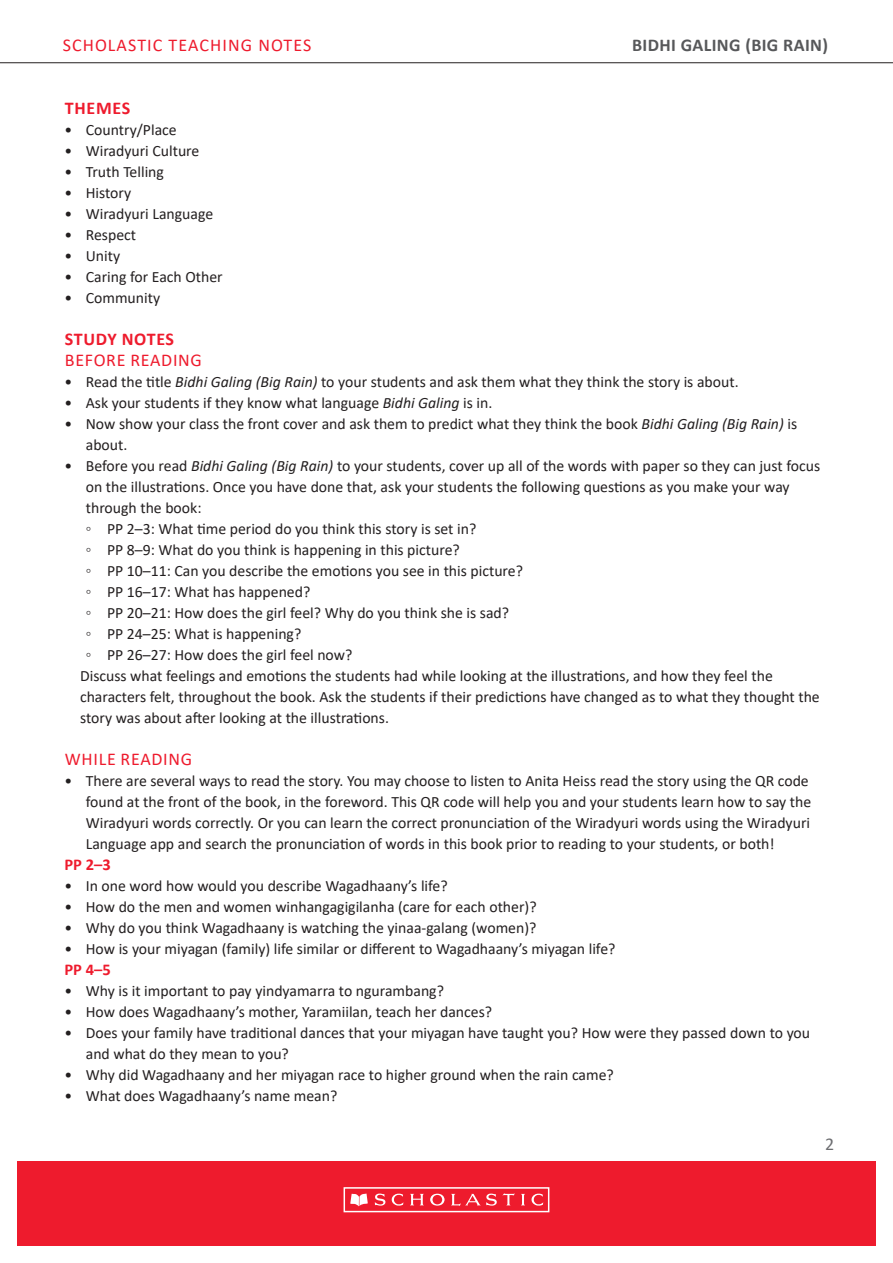
<style>
.page{position:relative;width:893px;height:1263px;background:#fff}
.page>*{position:absolute;margin:0;border:0;box-sizing:border-box;transform-origin:0 0}
.SUB_HEAD_2{font:18px "Calibri";letter-spacing:.04em;color:#ee1b2d}
.SUB_HEAD_2-2{font:18px "Calibri";letter-spacing:.06em;color:#ee1b2d}
.t1{font:700 18px "Calibri";letter-spacing:.02em;color:#57585a}
.SUB_HEAD_1{font:700 18px "Calibri";letter-spacing:.035em;color:#ee1b2d}
.Body_Copy__no_space{font:700 18px "Calibri";letter-spacing:.04em;color:#ee1b2d}
.t2{font:18px "Calibri";color:#6c6d70}
.SUB_HEAD_3{font:700 16.5px "Calibri";color:#ee1b2d}
.Bullet_points_copy_2{font:15.75px/21px "Calibri";color:#231f20}
.s1{font-style:italic}
</style>
<div class="page">
<div style="left:17px;top:1161px;width:859px;height:85px;background:#ee1b2d"></div>
<div style="left:344px;top:1187px;width:205px;height:25px;border:2px solid #fff"></div>
<svg style="left:350px;top:1193px;width:18px;height:13px"></svg>
<svg style="left:375px;top:1193px;width:28px;height:13px"></svg>
<svg style="left:410px;top:1194px;width:14px;height:11px"></svg>
<svg style="left:521px;top:1194px;width:4px;height:11px"></svg>
<svg style="left:531px;top:1193px;width:12px;height:13px"></svg>
<svg style="left:430px;top:1194px;width:15px;height:11px"></svg>
<svg style="left:451px;top:1193px;width:64px;height:13px"></svg>
<hr style="left:0;top:62px;width:893px;height:1px;background:#231f20">
<p class="SUB_HEAD_2-2" style="left:63px;top:32px;width:250px">SCHOLASTIC TEACHING NOTES</p>
<p class="t1" style="left:632px;top:32px;width:197px">BIDHI GALING (BIG RAIN)</p>
<p class="Body_Copy__no_space" style="left:65px;top:95px;width:67px">THEMES</p>
<p class="Bullet_points_copy_2" style="left:65px;top:118px;width:114px">• Country/Place</p>
<p class="Bullet_points_copy_2" style="left:65px;top:139px;width:136px">• Wiradyuri Culture</p>
<p class="Bullet_points_copy_2" style="left:65px;top:160px;width:101px">• Truth Telling</p>
<p class="Bullet_points_copy_2" style="left:65px;top:181px;width:68px">• History</p>
<p class="Bullet_points_copy_2" style="left:65px;top:202px;width:150px">• Wiradyuri Language</p>
<p class="Bullet_points_copy_2" style="left:65px;top:223px;width:73px">• Respect</p>
<p class="Bullet_points_copy_2" style="left:65px;top:244px;width:57px">• Unity</p>
<p class="Bullet_points_copy_2" style="left:65px;top:265px;width:160px">• Caring for Each Other</p>
<p class="Bullet_points_copy_2" style="left:65px;top:286px;width:97px">• Community</p>
<p class="SUB_HEAD_1" style="left:65px;top:326px;width:111px">STUDY NOTES</p>
<p class="SUB_HEAD_2" style="left:65px;top:347px;width:139px">BEFORE READING</p>
<p class="Bullet_points_copy_2" style="left:65px;top:370px;width:676px">• Read the title <span class="s1">Bidhi Galing (Big Rain)</span> to your students and ask them what they think the story is about.</p>
<p class="Bullet_points_copy_2" style="left:65px;top:391px;width:429px">• Ask your students if they know what language <span class="s1">Bidhi Galing</span> is in.</p>
<p class="Bullet_points_copy_2" style="left:86px;top:412px;width:713px;text-indent:-21px">• Now show your class the front cover and ask them to predict what they think the book <span class="s1">Bidhi Galing (Big Rain)</span> is about.</p>
<p class="Bullet_points_copy_2" style="left:86px;top:454px;width:736px;text-indent:-21px">• Before you read <span class="s1">Bidhi Galing (Big Rain)</span> to your students, cover up all of the words with paper so they can just focus on the illustrations. Once you have done that, ask your students the following questions as you make your way through the book:</p>
<p class="Bullet_points_copy_2" style="left:86px;top:517px;width:392px">◦ PP 2–3: What time period do you think this story is set in?</p>
<p class="Bullet_points_copy_2" style="left:86px;top:538px;width:376px">◦ PP 8–9: What do you think is happening in this picture?</p>
<p class="Bullet_points_copy_2" style="left:86px;top:559px;width:439px">◦ PP 10–11: Can you describe the emotions you see in this picture?</p>
<p class="Bullet_points_copy_2" style="left:86px;top:580px;width:226px">◦ PP 16–17: What has happened?</p>
<p class="Bullet_points_copy_2" style="left:86px;top:601px;width:425px">◦ PP 20–21: How does the girl feel? Why do you think she is sad?</p>
<p class="Bullet_points_copy_2" style="left:86px;top:622px;width:217px">◦ PP 24–25: What is happening?</p>
<p class="Bullet_points_copy_2" style="left:86px;top:643px;width:268px">◦ PP 26–27: How does the girl feel now?</p>
<p class="Bullet_points_copy_2" style="left:80px;top:664px;width:741px">Discuss what feelings and emotions the students had while looking at the illustrations, and how they feel the characters felt, throughout the book. Ask the students if their predictions have changed as to what they thought the story was about after looking at the illustrations.</p>
<p class="SUB_HEAD_2" style="left:65px;top:746px;width:129px">WHILE READING</p>
<p class="Bullet_points_copy_2" style="left:86px;top:769px;width:727px;text-indent:-21px">• There are several ways to read the story. You may choose to listen to Anita Heiss read the story using the QR code found at the front of the book, in the foreword. This QR code will help you and your students learn how to say the Wiradyuri words correctly. Or you can learn the correct pronunciation of the Wiradyuri words using the Wiradyuri Language app and search the pronunciation of words in this book prior to reading to your students, or both!</p>
<p class="SUB_HEAD_3" style="left:65px;top:852px;width:48px">PP 2–3</p>
<p class="Bullet_points_copy_2" style="left:65px;top:874px;width:385px">• In one word how would you describe Wagadhaany’s life?</p>
<p class="Bullet_points_copy_2" style="left:65px;top:895px;width:474px">• How do the men and women winhangagigilanha (care for each other)?</p>
<p class="Bullet_points_copy_2" style="left:65px;top:916px;width:473px">• Why do you think Wagadhaany is watching the yinaa-galang (women)?</p>
<p class="Bullet_points_copy_2" style="left:65px;top:937px;width:552px">• How is your miyagan (family) life similar or different to Wagadhaany’s miyagan life?</p>
<p class="SUB_HEAD_3" style="left:65px;top:957px;width:48px">PP 4–5</p>
<p class="Bullet_points_copy_2" style="left:65px;top:979px;width:381px">• Why is it important to pay yindyamarra to ngurambang?</p>
<p class="Bullet_points_copy_2" style="left:65px;top:1000px;width:429px">• How does Wagadhaany’s mother, Yaramiilan, teach her dances?</p>
<p class="Bullet_points_copy_2" style="left:86px;top:1021px;width:726px;text-indent:-21px">• Does your family have traditional dances that your miyagan have taught you? How were they passed down to you and what do they mean to you?</p>
<p class="Bullet_points_copy_2" style="left:65px;top:1063px;width:551px">• Why did Wagadhaany and her miyagan race to higher ground when the rain came?</p>
<p class="Bullet_points_copy_2" style="left:65px;top:1084px;width:274px">• What does Wagadhaany’s name mean?</p>
<p class="t2" style="left:825px;top:1131px;width:11px">2</p>
</div>
